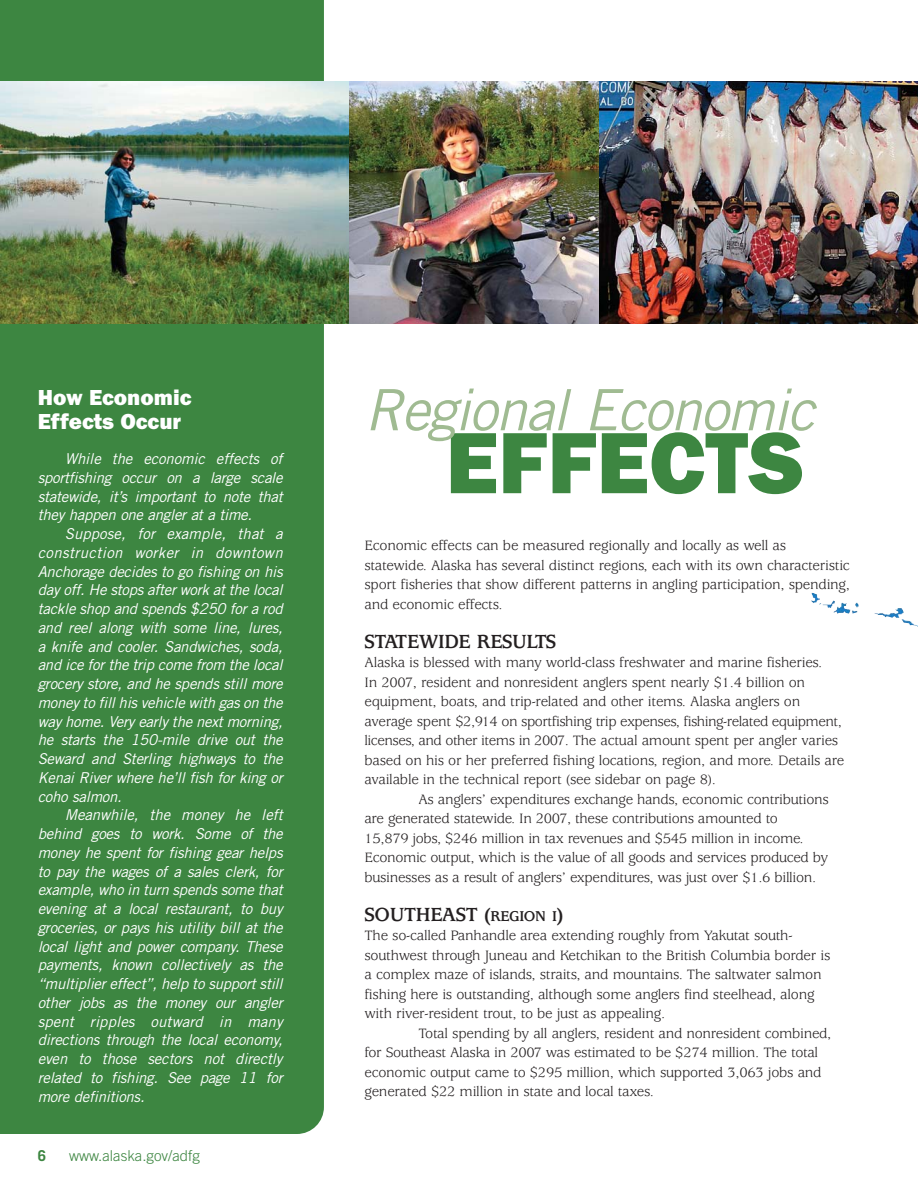
<style>
.page{position:relative;width:918px;height:1188px;background:#fff}
.page>*{position:absolute;margin:0;border:0;box-sizing:border-box;transform-origin:0 0}
.t1{font:800 90px "Franklin Gothic";color:#3d8641}
.t2{font:italic 57px "Trade Gothic";color:#a0bb92}
.t3{font:800 22.5px/24px "Franklin Gothic";color:#fff}
.t4{font:700 21px "Usherwood";letter-spacing:-.015em;color:#231f20}
.t5{font:15px/19.5px "Usherwood";letter-spacing:-.015em;color:#231f20}
.t6{font:italic 15px/18.8px "Trade Gothic";color:#fff;text-align:justify}
.t7{font:300 15px "Trade Gothic";color:#3d8641}
.t8{font:700 15px "Trade Gothic";color:#3d8641}
.s1{font-size:15.75px}
</style>
<div class="page">
<div style="left:0;top:0;width:324px;height:1134px;background:#3d8641"></div>
<img style="left:598px;top:81px;width:320px;height:243px">
<img style="left:348px;top:81px;width:250px;height:243px">
<img style="left:0;top:81px;width:348px;height:243px">
<h3 class="t3" style="left:38px;top:387px;width:155px">How Economic<br>Effects Occur</h3>
<p class="t6" style="left:38px;top:451px;width:249px;text-indent:27px">While the economic effects of sportfishing occur on a large scale statewide, it’s important to note that they happen one angler at a time.</p>
<p class="t6" style="left:38px;top:526px;width:249px;text-indent:27px">Suppose, for example, that a construction worker in downtown Anchorage decides to go fishing on his day off.He stops afterwork atthe local tackle shop and spends $250 for a rod and reel along with some line, lures, a knife and cooler. Sandwiches, soda, and ice forthe trip come from the local grocery store, and he spends still more money to fillhis vehicle with gas on the way home.Very early the nextmorning, he starts the 150-mile drive out the Seward and Sterling highways to the Kenai River where he’ll fish for king or coho salmon.</p>
<p class="t6" style="left:38px;top:807px;width:249px;text-indent:27px">Meanwhile, the money he left behind goes to work. Some of the money he spent for fishing gear helps to pay the wages of a sales clerk, for example,who in turn spends some that evening at a local restaurant, to buy groceries, or pays his utility bill at the local light and power company. These payments, known collectively as the “multipliereffect”,help to supportstill other jobs as the money our angler spent ripples outward in many directions through the local economy, even to those sectors not directly related to fishing. See page 11 for more definitions.</p>
<p class="t8" style="left:38px;top:1150px;width:10px">6</p>
<p class="t7" style="left:69px;top:1150px;width:132px">www.alaska.gov/adfg</p>
<h2 class="t2" style="left:365px;top:389px;width:464px">Regional Economic</h2>
<h1 class="t1" style="left:446px;top:431px;width:360px">EFFECTS</h1>
<p class="t5" style="left:364px;top:537px;width:487px">Economic effects can be measured regionally and locally as well as statewide. Alaska has several distinct regions, each with its own characteristic sport fisheries that show different patterns in angling participation, spending, and economic effects.</p>
<h3 class="t4" style="left:364px;top:633px;width:193px">STATEWIDE RESULTS</h3>
<p class="t5" style="left:364px;top:654px;width:481px">Alaska is blessed with many world-class freshwater and marine fisheries.<br>In 2007, resident and nonresident anglers spent nearly $1.4 billion on equipment, boats, and trip-related and other items. Alaska anglers on average spent $2,914 on sportfishing trip expenses, fishing-related equipment, licenses, and other items in 2007. The actual amount spent per angler varies based on his or her preferred fishing locations, region, and more. Details are available in the technical report (see sidebar on page 8).</p>
<p class="t5" style="left:364px;top:791px;width:466px;text-indent:54px">As anglers’ expenditures exchange hands, economic contributions are generated statewide. In 2007, these contributions amounted to<br>15,879 jobs, $246 million in tax revenues and $545 million in income.<br>Economic output, which is the value of all goods and services produced by businesses as a result of anglers’ expenditures, was just over $1.6 billion.</p>
<h3 class="t4" style="left:364px;top:906px;width:200px">SOUTHEAST (<span class="s1">REGION I</span>)</h3>
<p class="t5" style="left:364px;top:927px;width:468px">The so-called Panhandle area extending roughly from Yakutat south&shy;southwest through Juneau and Ketchikan to the British Columbia border is a complex maze of islands, straits, and mountains. The saltwater salmon fishing here is outstanding, although some anglers find steelhead, along with river-resident trout, to be just as appealing.</p>
<p class="t5" style="left:364px;top:1025px;width:468px;text-indent:54px">Total spending by all anglers, resident and nonresident combined, for Southeast Alaska in 2007 was estimated to be $274 million. The total economic output came to $295 million, which supported 3,063 jobs and generated $22 million in state and local taxes.</p>
</div>
